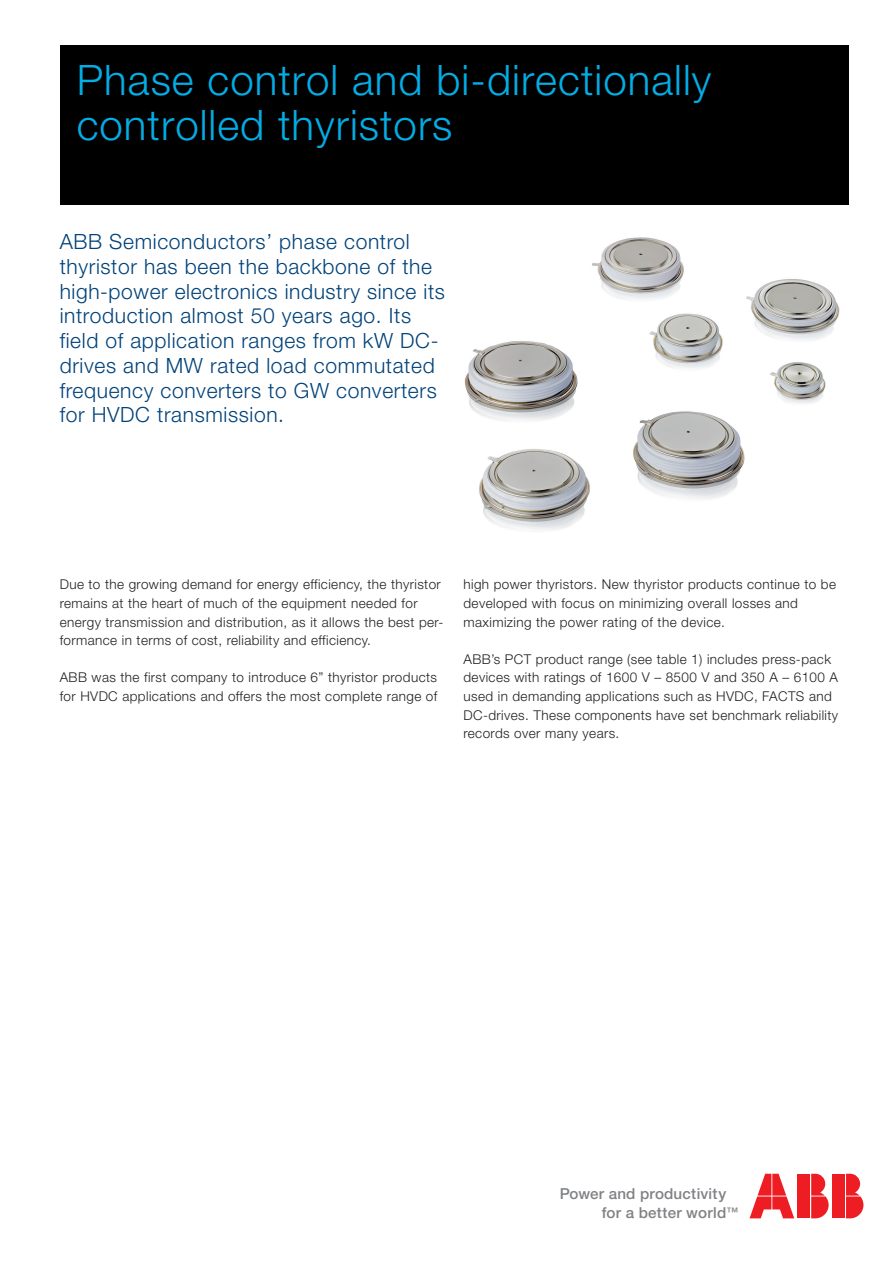
<style>
.page{position:relative;width:893px;height:1263px;background:#fff}
.page>*{position:absolute;margin:0;border:0;box-sizing:border-box;transform-origin:0 0}
.t1{font:300 42px/45.5px "Helvetica Neue";letter-spacing:.025em;color:#03ade5}
.t2{font:300 21px/24.8px "Helvetica Neue";letter-spacing:.03em;color:#004279}
.t3{font:500 15.15px/18.9px "Helvetica Neue";letter-spacing:.015em;color:#808285}
.t4{font:300 13.5px/18.6px "Helvetica Neue";letter-spacing:.03em;color:#231f20}
</style>
<div class="page">
<img style="left:464px;top:237px;width:376px;height:294px">
<div style="left:60px;top:45px;width:788px;height:159px;background:#000"></div>
<svg style="left:846px;top:1174px;width:17px;height:44px"></svg>
<div style="left:832px;top:1174px;width:13px;height:22px;background:#ee1d23"></div>
<div style="left:832px;top:1196px;width:13px;height:22px;background:#ee1d23"></div>
<svg style="left:811px;top:1174px;width:17px;height:44px"></svg>
<div style="left:797px;top:1174px;width:13px;height:22px;background:#ee1d23"></div>
<div style="left:797px;top:1196px;width:13px;height:22px;background:#ee1d23"></div>
<svg style="left:749px;top:1174px;width:45px;height:44px"></svg>
<h1 class="t1" style="left:77px;top:61px;width:636px">Phase control and bi-directionally controlled thyristors</h1>
<p class="t2" style="left:60px;top:231px;width:387px">ABB Semiconductors’ phase control thyristor has been the backbone of the high-power electronics industry since its introduction almost 50 years ago. Its field of application ranges from kW DC&shy;drives and MW rated load commutated frequency converters to GW converters for HVDC transmission.</p>
<p class="t4" style="left:60px;top:577px;width:385px">Due to the growing demand for energy efficiency, the thyristor remains at the heart of much of the equipment needed for energy transmission and distribution, as it allows the best per&shy;formance in terms of cost, reliability and efficiency.</p>
<p class="t4" style="left:60px;top:670px;width:379px">ABB was the first company to introduce 6” thyristor products for HVDC applications and offers the most complete range of</p>
<p class="t4" style="left:463px;top:577px;width:374px">high power thyristors. New thyristor products continue to be developed with focus on minimizing overall losses and maximizing the power rating of the device.</p>
<p class="t4" style="left:463px;top:651px;width:376px">ABB’s PCT product range (see table 1) includes press-pack devices with ratings of 1600 V – 8500 V and 350 A – 6100 A used in demanding applications such as HVDC, FACTS and DC-drives. These components have set benchmark reliability records over many years.</p>
<p class="t3" style="left:602px;top:1186px;width:138px;text-indent:-42px">Power and productivity for a better world<sup>™</sup></p>
</div>
